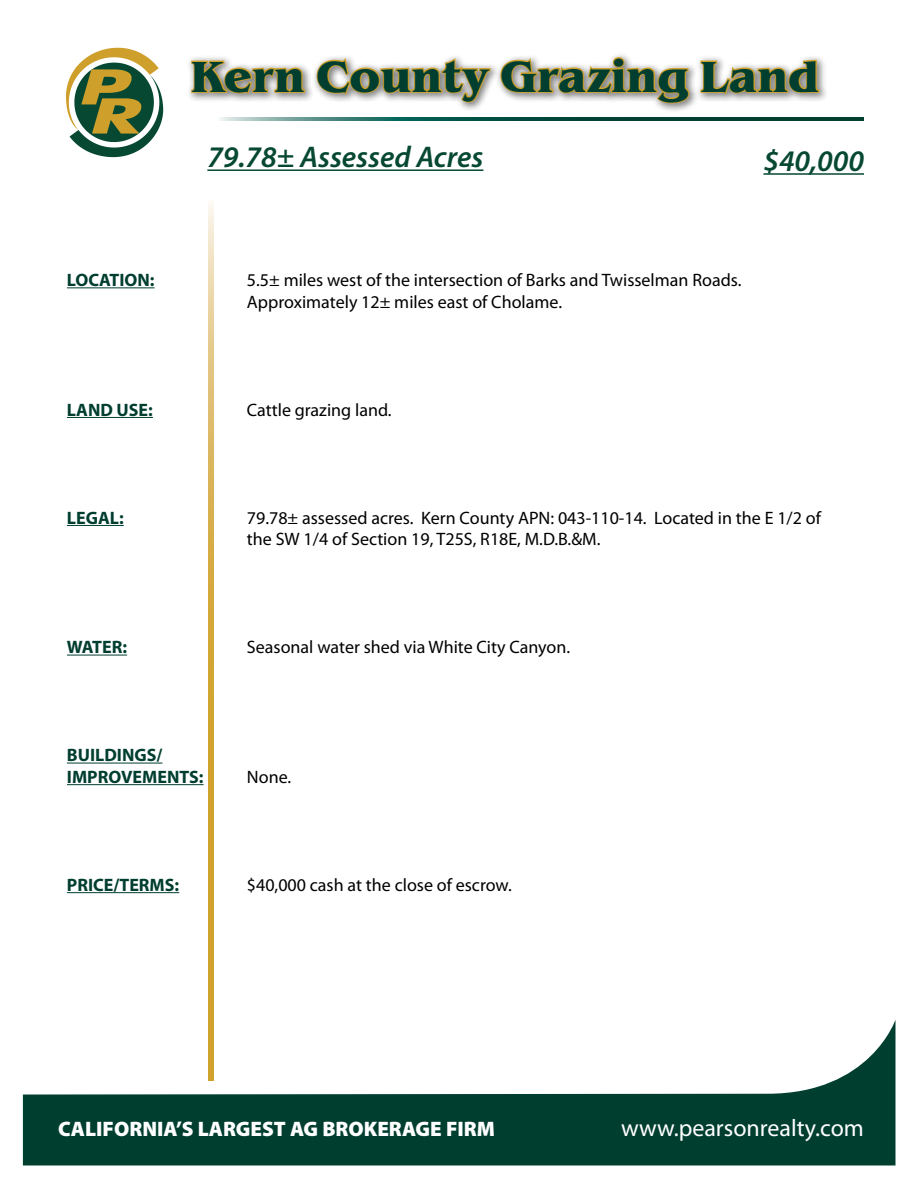
<style>
.page{position:relative;width:918px;height:1188px;background:#fff}
.page>*{position:absolute;margin:0;border:0;box-sizing:border-box;transform-origin:0 0}
.t1{font:700 45px "Benguiat Itc TEE";color:#003e30}
.t2{font:italic 600 30px "Myriad Pro";color:#064832}
.t3{font:24px "Myriad Pro";color:#fff}
.t4{font:900 21px "Myriad Pro";color:#fff}
.t5{font:18px/21.6px "Myriad Pro";color:#000}
.t6{font:700 18px/21.6px "Myriad Pro";color:#003e30}
</style>
<div class="page">
<hr style="left:67px;top:287px;width:88px;height:1px;background:#003e30">
<hr style="left:67px;top:417px;width:86px;height:1px;background:#003e30">
<hr style="left:67px;top:525px;width:57px;height:1px;background:#003e30">
<hr style="left:67px;top:655px;width:60px;height:1px;background:#003e30">
<hr style="left:67px;top:763px;width:95px;height:1px;background:#003e30">
<hr style="left:67px;top:784px;width:137px;height:1px;background:#003e30">
<hr style="left:67px;top:892px;width:112px;height:1px;background:#003e30">
<hr style="left:207px;top:169px;width:276px;height:2px;background:#064832">
<hr style="left:763px;top:173px;width:101px;height:2px;background:#064832">
<div style="left:185px;top:51px;width:644px;height:62px;background:#000;opacity:.5"></div>
<svg style="left:190px;top:59px;width:116px;height:37px;background:#beb08c"></svg>
<svg style="left:315px;top:55px;width:177px;height:49px"></svg>
<svg style="left:499px;top:56px;width:191px;height:49px"></svg>
<svg style="left:699px;top:59px;width:121px;height:39px"></svg>
<svg style="left:208px;top:205px;width:5px;height:815px;background:#d9b355"></svg>
<svg style="left:66px;top:48px;width:97px;height:109px"></svg>
<svg style="left:220px;top:117px;width:644px;height:3px;background:#1d5e53"></svg>
<svg style="left:23px;top:1020px;width:872px;height:146px;fill:#003e30"></svg>
<h1 class="t1" style="left:191px;top:50px;width:630px">Kern County Grazing Land</h1>
<h2 class="t2" style="left:207px;top:138px;width:278px">79.78± Assessed Acres</h2>
<h2 class="t2" style="left:763px;top:142px;width:102px">$40,000</h2>
<p class="t6" style="left:67px;top:269px;width:89px">LOCATION:</p>
<p class="t5" style="left:247px;top:269px;width:496px">5.5± miles west of the intersection of Barks and Twisselman Roads.<br>Approximately 12± miles east of Cholame.</p>
<p class="t6" style="left:67px;top:398px;width:87px">LAND USE:</p>
<p class="t5" style="left:247px;top:399px;width:146px">Cattle grazing land.</p>
<p class="t6" style="left:67px;top:506px;width:58px">LEGAL:</p>
<p class="t5" style="left:247px;top:507px;width:576px">79.78± assessed acres. Kern County APN: 043-110-14. Located in the E 1/2 of the SW 1/4 of Section 19, T25S, R18E, M.D.B.&amp;M.</p>
<p class="t6" style="left:67px;top:636px;width:62px">WATER:</p>
<p class="t5" style="left:247px;top:636px;width:325px">Seasonal water shed via White City Canyon.</p>
<p class="t6" style="left:67px;top:744px;width:138px">BUILDINGS/<br>IMPROVEMENTS:</p>
<p class="t5" style="left:247px;top:766px;width:46px">None.</p>
<p class="t6" style="left:67px;top:873px;width:114px">PRICE/TERMS:</p>
<p class="t5" style="left:247px;top:874px;width:266px">$40,000 cash at the close of escrow.</p>
<p class="t4" style="left:58px;top:1114px;width:438px">CALIFORNIA’S LARGEST AG BROKERAGE FIRM</p>
<h3 class="t3" style="left:621px;top:1113px;width:244px">www.pearsonrealty.com</h3>
</div>
